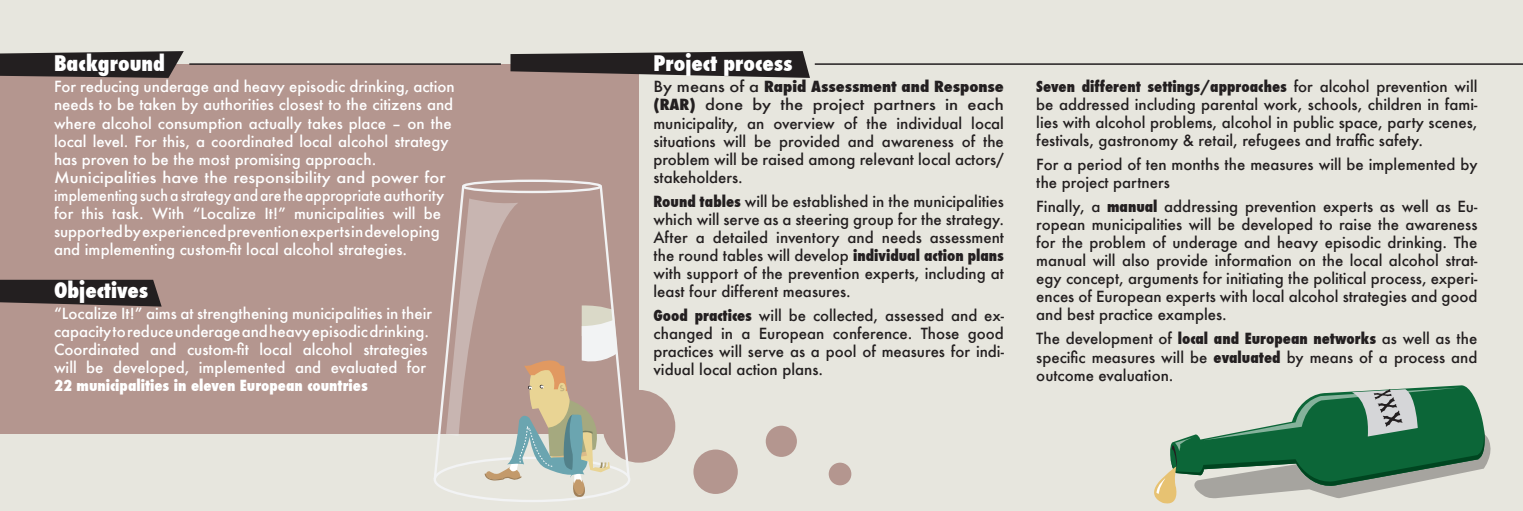
<style>
.page{position:relative;width:1523px;height:511px;background:#fff}
.page>*{position:absolute;margin:0;border:0;box-sizing:border-box;transform-origin:0 0}
.t1{font:800 condensed 21px "Futura";color:#fff}
.t2{font:500 15px/18px "Futura";color:#231f20;text-align:justify}
.t3{font:500 15px/18px "Futura";color:#fff}
.t4{font:500 15px/18px "Futura";color:#231f20;scale:1.1 1}
.t5{font:500 15px "Futura";color:#fff;scale:.93 1}
.t6{font:500 15px "Futura";color:#fff;scale:1.1 1}
.t7{font:800 condensed 15px "Futura";color:#fff}
.s1{font-weight:800;font-stretch:condensed}
</style>
<div class="page">
<div style="left:0;top:0;width:1522px;height:510px;background:#e7e6de"></div>
<div style="left:0;top:64px;width:639px;height:370px;background:#b4968f"></div>
<div style="left:602px;top:389px;width:73px;height:73px;background:#b4968f;border-radius:50%"></div>
<div style="left:693px;top:449px;width:44px;height:44px;background:#b4968f;border-radius:50%"></div>
<div style="left:765px;top:425px;width:32px;height:31px;background:#b4968f;border-radius:50%"></div>
<div style="left:828px;top:462px;width:23px;height:23px;background:#b4968f;border-radius:50%"></div>
<hr style="left:814px;top:63px;width:708px;height:2px;background:#231f20">
<hr style="left:189px;top:63px;width:312px;height:2px;background:#231f20">
<svg style="left:0;top:51px;width:184px;height:27px;background:#383232"></svg>
<svg style="left:510px;top:51px;width:300px;height:27px"></svg>
<svg style="left:0;top:279px;width:162px;height:27px;background:#332c2c"></svg>
<div style="left:433px;top:456px;width:197px;height:45px;border:2px solid #f2f3f4;border-radius:50%"></div>
<div style="left:462px;top:179px;width:140px;height:14px;border:2px solid #f2f3f4;border-radius:50%"></div>
<svg style="left:433px;top:184px;width:198px;height:314px"></svg>
<svg style="left:1154px;top:385px;width:337px;height:119px"></svg>
<p class="t1" style="left:54px;top:49px;width:112px">Background</p>
<p class="t3" style="left:54px;top:78px;width:402px">For reducing underage and heavy episodic drinking, action needs to be taken by authorities closest to the citizens and where alcohol consumption actually takes place – on the local level. For this, a coordinated local alcohol strategy has proven to be the most promising approach.</p>
<p class="t6" style="left:54px;top:166px;width:357px">Municipalities have the responsibility and power for</p>
<p class="t5" style="left:54px;top:184px;width:421px">implementing such a strategy and are the appropriate authority</p>
<p class="t3" style="left:54px;top:204px;width:388px">for this task. With “Localize It!” municipalities will be</p>
<p class="t3" style="left:54px;top:222px;width:387px">supported by experienced prevention experts in developing</p>
<p class="t3" style="left:54px;top:240px;width:354px">and implementing custom-fit local alcohol strategies.</p>
<p class="t1" style="left:54px;top:275px;width:96px">Objectives</p>
<p class="t3" style="left:54px;top:304px;width:379px">“Localize It!” aims at strengthening municipalities in their capacity to reduce underage and heavy episodic drinking.</p>
<p class="t3" style="left:54px;top:340px;width:375px">Coordinated and custom-fit local alcohol strategies</p>
<p class="t3" style="left:54px;top:358px;width:373px">will be developed, implemented and evaluated for</p>
<p class="t7" style="left:54px;top:375px;width:315px">22 municipalities in eleven European countries</p>
<p class="t1" style="left:653px;top:49px;width:140px">Project process</p>
<p class="t4" style="left:653px;top:78px;width:320px">By means of a <span class="s1">Rapid Assessment and Response (RAR)</span> done by the project partners in each</p>
<p class="t2" style="left:653px;top:114px;width:352px">municipality, an overview of the individual local situations will be provided and awareness of the problem will be raised among relevant local actors/ stakeholders.</p>
<p class="t2" style="left:653px;top:192px;width:352px"><span class="s1">Round tables</span> will be established in the municipalities which will serve as a steering group for the strategy.</p>
<p class="t2" style="left:653px;top:228px;width:352px">After a detailed inventory and needs assessment the round tables will develop <span class="s1">individual action plans </span>with support of the prevention experts, including at least four different measures.</p>
<p class="t2" style="left:653px;top:306px;width:352px"><span class="s1">Good practices</span> will be collected, assessed and ex&shy;changed in a European conference. Those good practices will serve as a pool of measures for indi&shy;vidual local action plans.</p>
<p class="t2" style="left:1036px;top:77px;width:442px"><span class="s1">Seven different settings/approaches</span> for alcohol prevention will be addressed including parental work, schools, children in fami&shy;lies with alcohol problems, alcohol in public space, party scenes, festivals, gastronomy &amp; retail, refugees and traffic safety.</p>
<p class="t2" style="left:1036px;top:155px;width:442px">For a period of ten months the measures will be implemented by the project partners</p>
<p class="t2" style="left:1036px;top:197px;width:442px">Finally, a <span class="s1">manual</span> addressing prevention experts as well as Eu&shy;ropean municipalities will be developed to raise the awareness for the problem of underage and heavy episodic drinking. The manual will also provide information on the local alcohol strat&shy;egy concept, arguments for initiating the political process, experi&shy;ences of European experts with local alcohol strategies and good and best practice examples.</p>
<p class="t2" style="left:1036px;top:329px;width:442px">The development of <span class="s1">local and European networks</span> as well as the specific measures will be <span class="s1">evaluated</span> by means of a process and outcome evaluation.</p>
</div>
